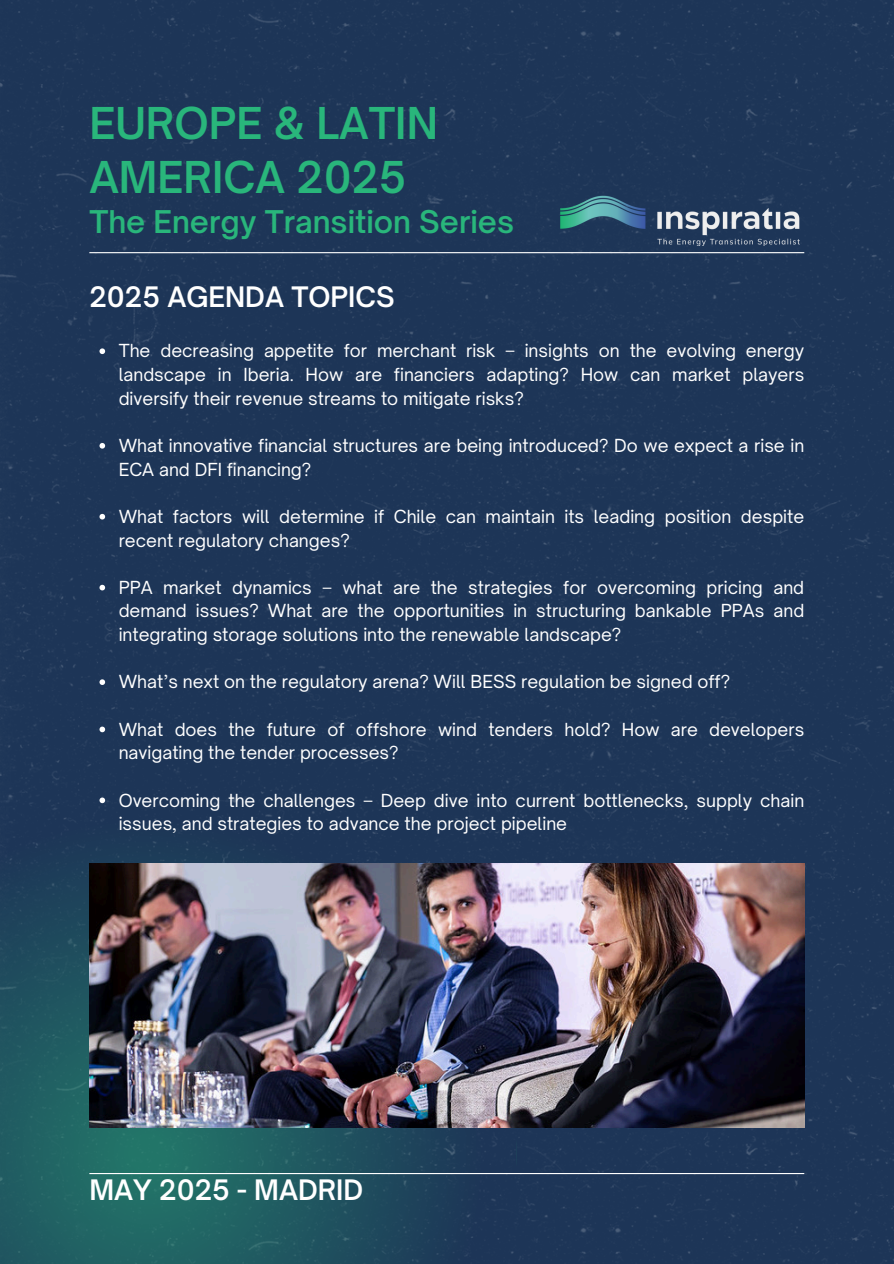
<style>
.page{position:relative;width:894px;height:1264px;background:#fff}
.page>*{position:absolute;margin:0;border:0;box-sizing:border-box;transform-origin:0 0}
.t1{font:600 42px/54px "Open Sauce One";color:#29b67b}
.t2{font:600 30px "Open Sauce One";color:#29b67b}
.t3{font:600 27px "Open Sauce One";color:#fff}
.t4{font:17.25px/23.7px "Open Sauce One";color:#fff}
</style>
<div class="page">
<div style="left:0;top:0;width:893px;height:1263px;background:#1d3557"></div>
<hr style="left:89px;top:252px;width:715px;height:1px;background:#fff">
<svg style="left:0;top:785px;width:516px;height:478px;background:#1f4c5d"></svg>
<img style="left:555px;top:195px;width:249px;height:51px">
<img style="left:89px;top:863px;width:714px;height:264px">
<svg style="left:99px;top:348px;width:6px;height:6px"></svg>
<svg style="left:99px;top:443px;width:6px;height:5px"></svg>
<svg style="left:99px;top:514px;width:6px;height:5px"></svg>
<svg style="left:99px;top:585px;width:6px;height:5px"></svg>
<svg style="left:99px;top:679px;width:6px;height:6px"></svg>
<svg style="left:99px;top:726px;width:6px;height:6px"></svg>
<svg style="left:99px;top:797px;width:6px;height:6px"></svg>
<hr style="left:89px;top:1172px;width:715px;height:2px;background:#fff">
<p class="t1" style="left:89px;top:96px;width:350px">EUROPE &amp; LATIN<br>AMERICA 2025</p>
<p class="t2" style="left:89px;top:203px;width:426px">The Energy Transition Series</p>
<p class="t3" style="left:89px;top:280px;width:307px">2025 AGENDA TOPICS</p>
<h2 class="t4" style="left:119px;top:339px;width:687px;text-align:justify">The decreasing appetite for merchant risk – insights on the evolving energy landscape in Iberia. How are financiers adapting? How can market players diversify their revenue streams to mitigate risks?</h2>
<p class="t4" style="left:119px;top:433px;width:686px">What innovative financial structures are being introduced? Do we expect a rise in<br>ECA and DFI financing?</p>
<p class="t4" style="left:119px;top:504px;width:686px">What factors will determine if Chile can maintain its leading position despite recent regulatory changes?</p>
<p class="t4" style="left:119px;top:575px;width:687px;text-align:justify">PPA market dynamics – what are the strategies for overcoming pricing and demand issues? What are the opportunities in structuring bankable PPAs and integrating storage solutions into the renewable landscape?</p>
<p class="t4" style="left:119px;top:670px;width:612px">What’s next on the regulatory arena? Will BESS regulation be signed off?</p>
<p class="t4" style="left:119px;top:717px;width:686px">What does the future of offshore wind tenders hold? How are developers navigating the tender processes?</p>
<p class="t4" style="left:119px;top:788px;width:686px">Overcoming the challenges – Deep dive into current bottlenecks, supply chain issues, and strategies to advance the project pipeline</p>
<p class="t3" style="left:89px;top:1172px;width:275px">MAY 2025 - MADRID</p>
</div>
